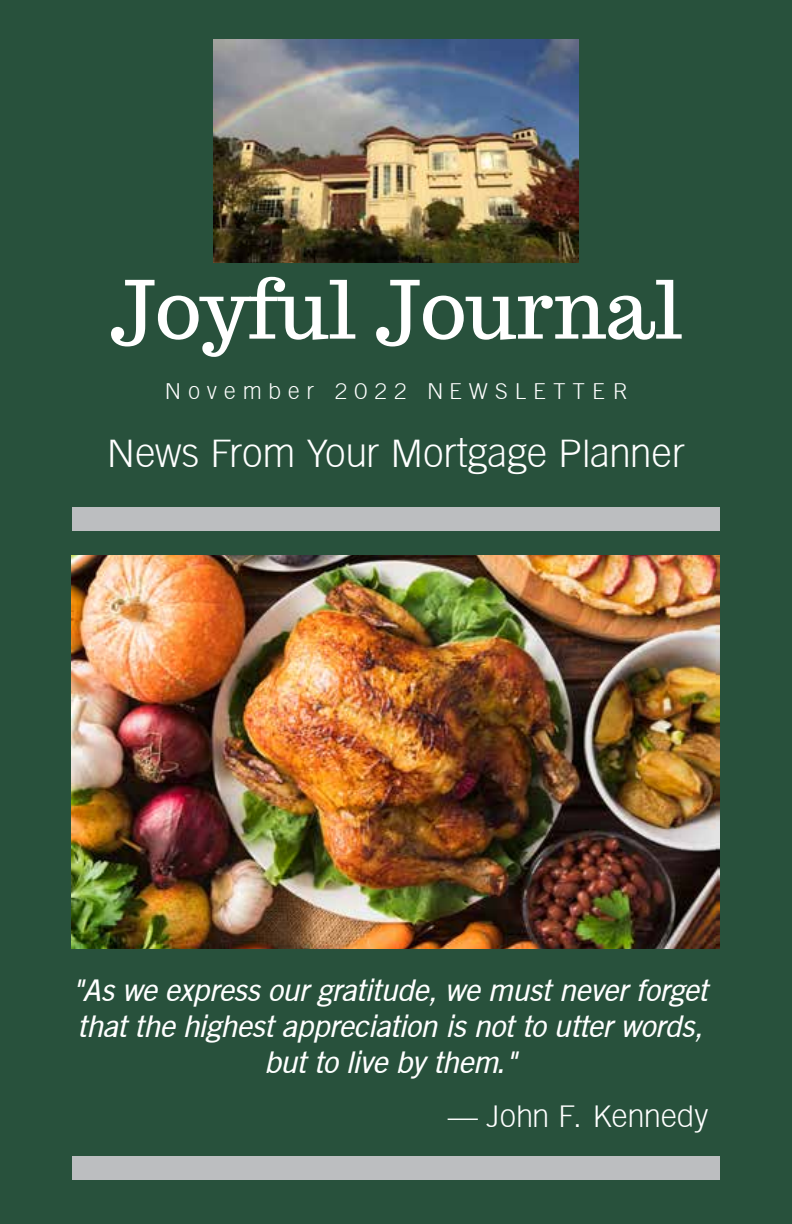
<style>
.page{position:relative;width:792px;height:1224px;background:#28513c}
.page>*{position:absolute;margin:0;border:0;box-sizing:border-box;transform-origin:0 0}
.t1{font:80px "Trocchi";color:#fff}
.t2{font:38px "Goethe Gothic";color:#fff}
.t3{font:italic 30px/36px "Goethe Gothic";letter-spacing:-.01em;color:#fff;text-align:center}
.t4{font:30px "Goethe Gothic";color:#fff}
.t5{font:22px "Goethe Gothic";letter-spacing:.32em;color:#fff}
</style>
<div class="page">
<div style="left:72px;top:508px;width:648px;height:23px;background:#bcbec0"></div>
<div style="left:72px;top:1157px;width:648px;height:23px;background:#bcbec0"></div>
<img style="left:72px;top:555px;width:648px;height:394px">
<img style="left:214px;top:40px;width:364px;height:222px">
<h1 class="t1" style="left:110px;top:257px;width:574px">Joyful Journal</h1>
<p class="t5" style="left:165px;top:378px;width:464px">November 2022 NEWSLETTER</p>
<p class="t2" style="left:107px;top:431px;width:580px">News From Your Mortgage Planner</p>
<p class="t3" style="left:73px;top:972px;width:636px">"As we express our gratitude, we must never forget that the highest appreciation is not to utter words, but to live by them."</p>
<p class="t4" style="left:448px;top:1098px;width:262px">— John F. Kennedy</p>
</div>
